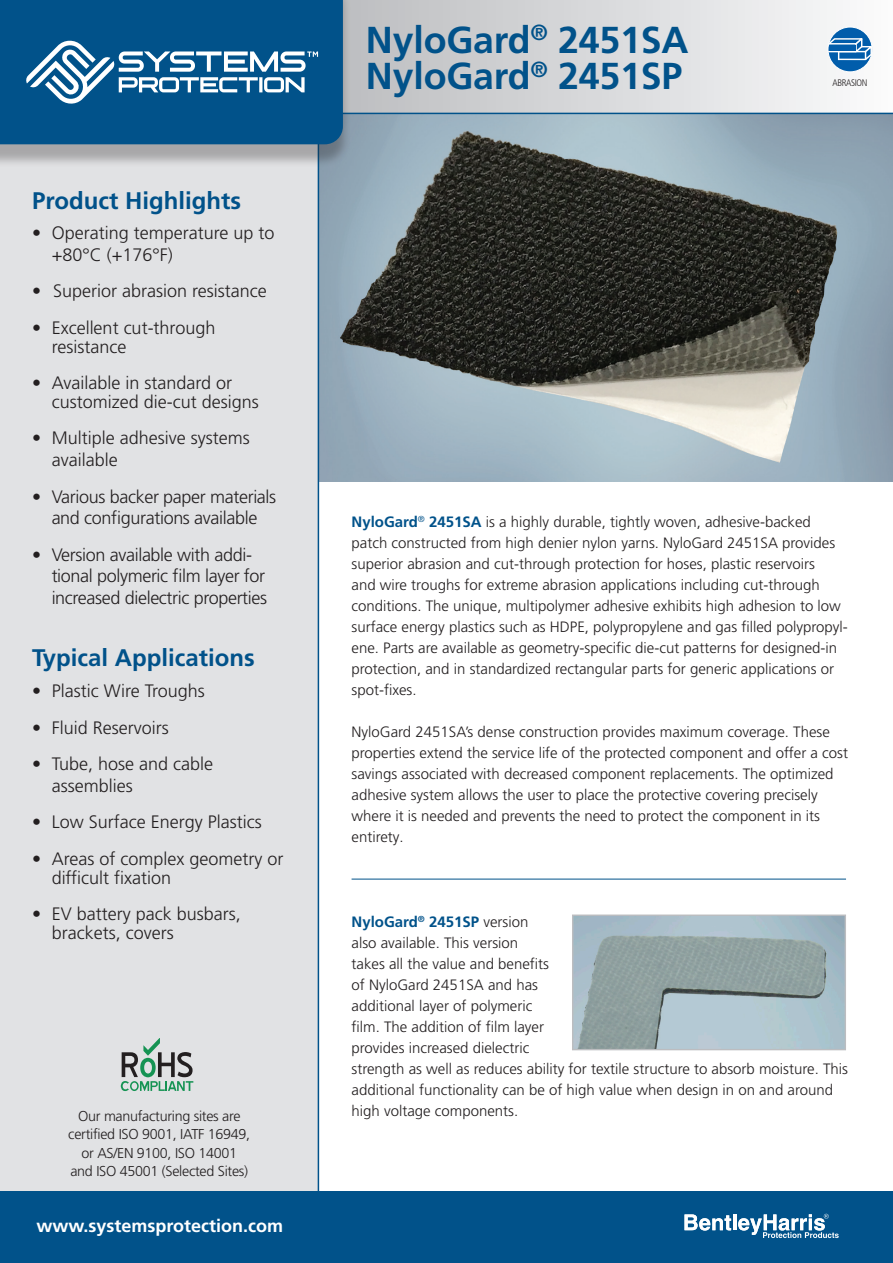
<style>
.page{position:relative;width:893px;height:1263px;background:#fff}
.page>*{position:absolute;margin:0;border:0;box-sizing:border-box;transform-origin:0 0}
.Product_Name{font:700 37.5px "Frutiger LT Pro";letter-spacing:-.005em;color:#01528a}
.Sidebar_Head{font:700 24px "Frutiger LT Pro";color:#01528a}
.Sidebar_Bullet{font:300 18px/18.6px "Frutiger LT Pro";color:#231f20}
.Sidebar_Bullet-2{font:300 18px/21.6px "Frutiger LT Pro";letter-spacing:-.02em;color:#231f20;text-align:center}
.t1{font:700 18px "Frutiger LT Pro";color:#fff}
.Body{font:300 15px/21px "Frutiger LT Pro";color:#231f20}
.t2{font:300 14.25px/18.3px "Frutiger";letter-spacing:-.02em;color:#231f20;text-align:center}
.t3{font:300 condensed 9.45px "Frutiger LT Pro";letter-spacing:-.04em;color:#231f20}
.s1{font-weight:700;color:#01528a}
</style>
<div class="page">
<img style="left:319px;top:114px;width:574px;height:368px">
<div style="left:0;top:168px;width:319px;height:1023px;background:#e1e2e4"></div>
<svg style="left:351px;top:0;width:542px;height:114px"></svg>
<div style="left:0;top:0;width:351px;height:168px;background:#231f20;opacity:.3"></div>
<div style="left:0;top:0;width:343px;height:144px;background:#01528a"></div>
<div style="left:0;top:1191px;width:893px;height:72px;background:#01528a"></div>
<svg style="left:121px;top:1038px;width:72px;height:53px;background:#a3b6ad"></svg>
<div style="left:828px;top:27px;width:44px;height:45px;background:#015dab;border-radius:50%"></div>
<div style="left:828px;top:27px;width:44px;height:45px;border:1px solid #fff;border-radius:50%"></div>
<svg style="left:828px;top:36px;width:47px;height:26px"></svg>
<div style="left:829px;top:45px;width:26px;height:6px;background:#015dab"></div>
<svg style="left:684px;top:1214px;width:47px;height:16px"></svg>
<hr style="left:733px;top:1214px;width:3px;height:16px;background:#fff">
<svg style="left:738px;top:1214px;width:101px;height:24px"></svg>
<img style="left:574px;top:916px;width:270px;height:132px">
<div style="left:572px;top:914px;width:274px;height:136px;border:1px solid #bcbdc0"></div>
<hr style="left:352px;top:879px;width:494px;height:1px;background:#01528a">
<svg style="left:26px;top:41px;width:292px;height:63px"></svg>
<p class="Sidebar_Head" style="left:32px;top:186px;width:210px">Product Highlights</p>
<p class="Sidebar_Bullet" style="left:52px;top:222px;width:224px;line-height:21.6px;text-indent:-20px">• Operating temperature up to +80°C (+176°F)</p>
<p class="Sidebar_Bullet" style="left:32px;top:282px;width:236px">• Superior abrasion resistance</p>
<p class="Sidebar_Bullet" style="left:52px;top:318px;width:165px;text-indent:-20px">• Excellent cut-through resistance</p>
<p class="Sidebar_Bullet" style="left:52px;top:374px;width:209px;text-indent:-20px">• Available in standard or customized die-cut designs</p>
<p class="Sidebar_Bullet" style="left:52px;top:427px;width:199px;line-height:21.6px;text-indent:-20px">• Multiple adhesive systems available</p>
<p class="Sidebar_Bullet-2" style="left:32px;top:486px;width:246px">• Various backer paper materials and configurations available</p>
<p class="Sidebar_Bullet-2" style="left:52px;top:544px;width:217px;text-align:left;text-indent:-20px">• Version available with addi&shy;tional polymeric film layer for increased dielectric properties</p>
<p class="Sidebar_Head" style="left:32px;top:644px;width:224px">Typical Applications</p>
<p class="Sidebar_Bullet" style="left:32px;top:681px;width:174px">• Plastic Wire Troughs</p>
<p class="Sidebar_Bullet" style="left:32px;top:718px;width:138px">• Fluid Reservoirs</p>
<p class="Sidebar_Bullet" style="left:52px;top:753px;width:163px;line-height:21.6px;text-indent:-20px">• Tube, hose and cable assemblies</p>
<p class="Sidebar_Bullet" style="left:32px;top:813px;width:231px">• Low Surface Energy Plastics</p>
<p class="Sidebar_Bullet" style="left:52px;top:849px;width:233px;text-indent:-20px">• Areas of complex geometry or difficult fixation</p>
<p class="Sidebar_Bullet" style="left:52px;top:905px;width:191px;text-indent:-20px">• EV battery pack busbars, brackets, covers</p>
<p class="t2" style="left:68px;top:1107px;width:183px">Our manufacturing sites are certified ISO 9001, IATF 16949, or AS/EN 9100, ISO 14001<br>and ISO 45001 (Selected Sites)</p>
<p class="t1" style="left:36px;top:1214px;width:248px">www.systemsprotection.com</p>
<p class="Product_Name" style="left:366px;top:17px;width:324px">NyloGard<sup>®</sup> 2451SA</p>
<p class="Product_Name" style="left:366px;top:54px;width:318px">NyloGard<sup>®</sup> 2451SP</p>
<p class="t3" style="left:833px;top:77px;width:36px">ABRASION</p>
<p class="Body" style="left:352px;top:511px;width:498px"><span class="s1">NyloGard</span><sup>®</sup> <span class="s1">2451SA</span> is a highly durable, tightly woven, adhesive-backed patch constructed from high denier nylon yarns. NyloGard 2451SA provides superior abrasion and cut-through protection for hoses, plastic reservoirs<br>and wire troughs for extreme abrasion applications including cut-through conditions. The unique, multipolymer adhesive exhibits high adhesion to low surface energy plastics such as HDPE, polypropylene and gas filled polypropyl&shy;ene. Parts are available as geometry-specific die-cut patterns for designed-in protection, and in standardized rectangular parts for generic applications or spot-fixes.</p>
<p class="Body" style="left:352px;top:721px;width:498px">NyloGard 2451SA’s dense construction provides maximum coverage. These properties extend the service life of the protected component and offer a cost savings associated with decreased component replacements. The optimized adhesive system allows the user to place the protective covering precisely where it is needed and prevents the need to protect the component in its entirety.</p>
<p class="Body" style="left:352px;top:912px;width:498px"><span class="s1">NyloGard</span><sup>®</sup> <span class="s1">2451SP</span> version<br>also available. This version<br>takes all the value and benefits<br>of NyloGard 2451SA and has<br>additional layer of polymeric<br>film. The addition of film layer<br>provides increased dielectric<br>strength as well as reduces ability for textile structure to absorb moisture. This additional functionality can be of high value when design in on and around high voltage components.</p>
</div>
